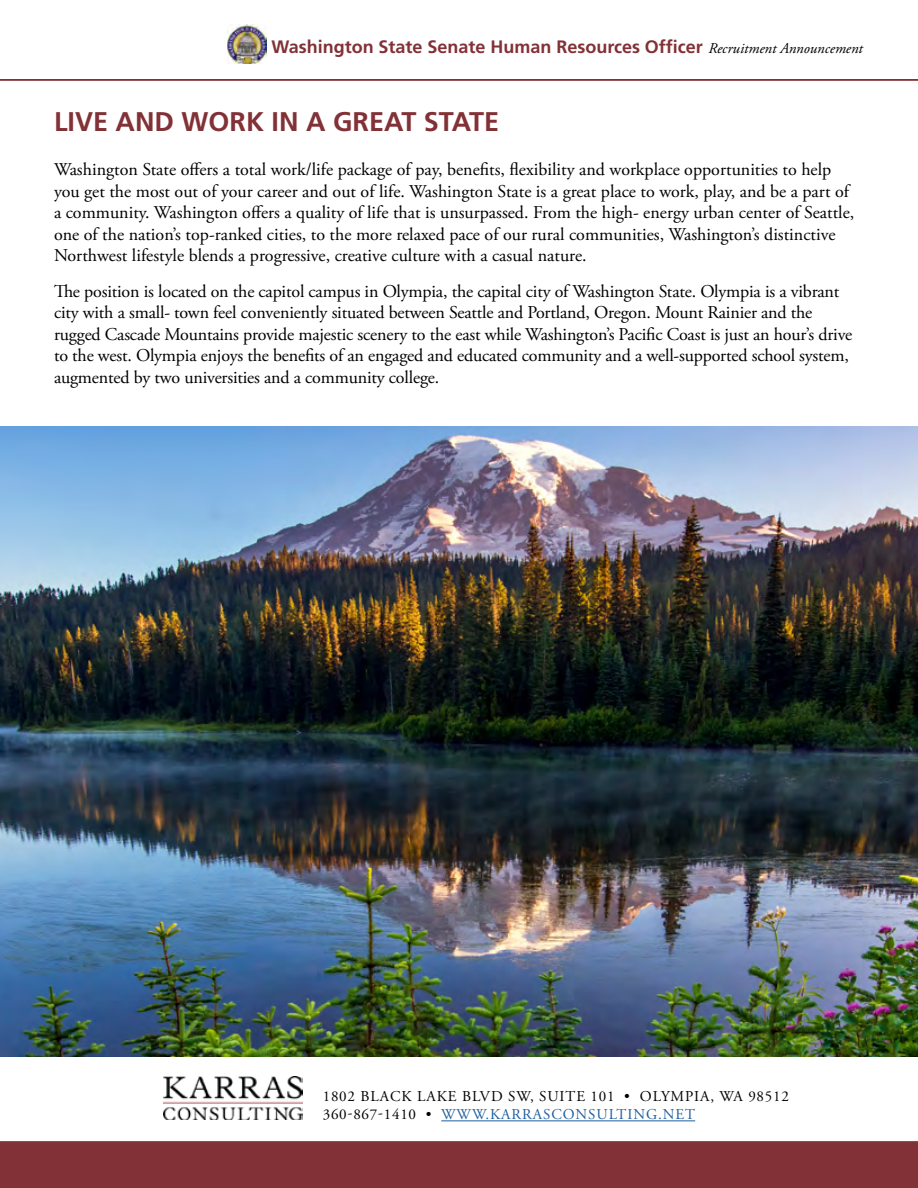
<style>
.page{position:relative;width:918px;height:1188px;background:#fff}
.page>*{position:absolute;margin:0;border:0;box-sizing:border-box;transform-origin:0 0}
.t1{font:700 27px "Frutiger";color:#823136}
.t2{font:18px/21.6px "Adobe Garamond Pro";letter-spacing:-.01em;color:#000}
.t3{font:700 18px "Frutiger";color:#823136}
.t4{font:15px/18px "Adobe Garamond Pro";letter-spacing:.065em;color:#000}
.s1{font-family:"Adobe Garamond Pro";font-weight:400;font-style:italic;font-size:15px;color:#000}
.s2{color:#215e9e}
</style>
<div class="page">
<svg style="left:0;top:1056px;width:918px;height:86px"></svg>
<img style="left:163px;top:1077px;width:139px;height:42px">
<img style="left:227px;top:24px;width:40px;height:39px">
<hr style="left:441px;top:1120px;width:254px;height:1px;background:#215e9e">
<hr style="left:0;top:79px;width:918px;height:2px;background:#823136">
<div style="left:0;top:1142px;width:918px;height:46px;background:#823136"></div>
<img style="left:0;top:427px;width:918px;height:629px">
<p class="t3" style="left:271px;top:36px;width:593px">Washington State Senate Human Resources Officer <span class="s1">Recruitment Announcement</span></p>
<h1 class="t1" style="left:54px;top:106px;width:447px">LIVE AND WORK IN A GREAT STATE</h1>
<p class="t2" style="left:54px;top:159px;width:802px">Washington State offers a total work/life package of pay, benefits, flexibility and workplace opportunities to help you get the most out of your career and out of life. Washington State is a great place to work, play, and be a part of a community. Washington offers a quality of life that is unsurpassed. From the high- energy urban center of Seattle, one of the nation’s top-ranked cities, to the more relaxed pace of our rural communities, Washington’s distinctive Northwest lifestyle blends a progressive, creative culture with a casual nature.</p>
<p class="t2" style="left:54px;top:281px;width:800px">The position is located on the capitol campus in Olympia, the capital city of Washington State. Olympia is a vibrant city with a small- town feel conveniently situated between Seattle and Portland, Oregon. Mount Rainier and the rugged Cascade Mountains provide majestic scenery to the east while Washington’s Pacific Coast is just an hour’s drive to the west. Olympia enjoys the benefits of an engaged and educated community and a well-supported school system, augmented by two universities and a community college.</p>
<p class="t4" style="left:323px;top:1088px;width:468px">1802 BLACK LAKE BLVD SW, SUITE 101 • OLYMPIA, WA 98512<br>360-867-1410 • <span class="s2">WWW.KARRASCONSULTING.NET</span></p>
</div>
